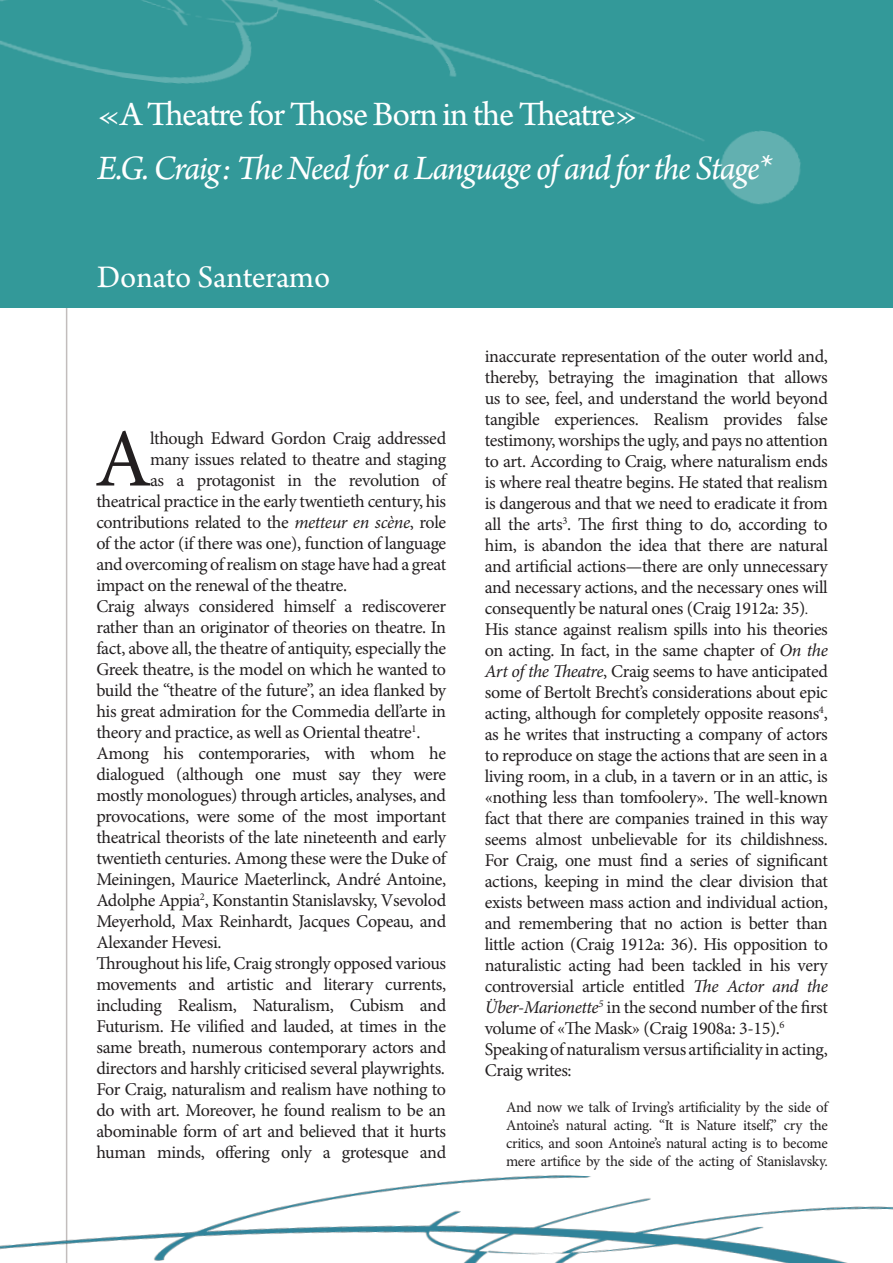
<style>
.page{position:relative;width:893px;height:1263px;background:#fff}
.page>*{position:absolute;margin:0;border:0;box-sizing:border-box;transform-origin:0 0}
.t1{font:82.65px "Minion Pro";color:#231f20}
.t2{font:italic 36px "Arno Pro";letter-spacing:-.035em;color:#fff}
.t3{font:36px "Arno Pro";letter-spacing:-.03em;color:#fff}
.t4{font:33px "Arno Pro";letter-spacing:-.005em;color:#fff}
.t5{font:18px/21px "Minion Pro";letter-spacing:-.02em;color:#231f20}
.t6{font:15px/18px "Minion Pro";letter-spacing:-.02em;color:#231f20;text-align:justify}
.s1{font-style:italic}
.s2{font-size:15px}
</style>
<div class="page">
<hr style="left:66px;top:93px;width:1px;height:1170px;background:#c2bdbc">
<div style="left:0;top:0;width:893px;height:307px;background:#399"></div>
<img style="left:0;top:1148px;width:893px;height:115px">
<img style="left:0;top:0;width:801px;height:205px">
<h2 class="t3" style="left:97px;top:93px;width:542px">«A Theatre for Those Born in the Theatre»</h2>
<h2 class="t2" style="left:97px;top:147px;width:676px">E.G. Craig: The Need for a Language of and for the Stage*</h2>
<h3 class="t4" style="left:97px;top:258px;width:235px">Donato Santeramo</h3>
<h1 class="t1" style="left:95px;top:404px;width:59px">A</h1>
<p class="t5" style="left:150px;top:427px;width:298px">lthough Edward Gordon Craig addressed</p>
<p class="t5" style="left:150px;top:448px;width:298px">many issues related to theatre and staging</p>
<p class="t5" style="left:150px;top:469px;width:298px">as a protagonist in the revolution of</p>
<p class="t5" style="left:96px;top:490px;width:351px">theatrical practice in the early twentieth century, his</p>
<p class="t5" style="left:96px;top:511px;width:351px">contributions related to the <span class="s1">metteur en scène</span>, role</p>
<p class="t5" style="left:96px;top:532px;width:351px">of the actor (if there was one), function of language</p>
<p class="t5" style="left:96px;top:553px;width:351px">and overcoming of realism on stage have had a great</p>
<p class="t5" style="left:96px;top:574px;width:252px">impact on the renewal of the theatre.</p>
<p class="t5" style="left:96px;top:595px;width:351px">Craig always considered himself a rediscoverer</p>
<p class="t5" style="left:96px;top:616px;width:351px">rather than an originator of theories on theatre. In</p>
<p class="t5" style="left:96px;top:637px;width:351px">fact, above all, the theatre of antiquity, especially the</p>
<p class="t5" style="left:96px;top:658px;width:351px">Greek theatre, is the model on which he wanted to</p>
<p class="t5" style="left:96px;top:679px;width:351px">build the “theatre of the future”, an idea flanked by</p>
<p class="t5" style="left:96px;top:700px;width:351px">his great admiration for the Commedia dell’arte in</p>
<p class="t5" style="left:96px;top:721px;width:326px">theory and practice, as well as Oriental theatre<sup>1</sup>.</p>
<p class="t5" style="left:96px;top:742px;width:351px">Among his contemporaries, with whom he</p>
<p class="t5" style="left:96px;top:763px;width:351px">dialogued (although one must say they were</p>
<p class="t5" style="left:96px;top:784px;width:351px">mostly monologues) through articles, analyses, and</p>
<p class="t5" style="left:96px;top:805px;width:351px">provocations, were some of the most important</p>
<p class="t5" style="left:96px;top:826px;width:351px">theatrical theorists of the late nineteenth and early</p>
<p class="t5" style="left:96px;top:847px;width:351px">twentieth centuries. Among these were the Duke of</p>
<p class="t5" style="left:96px;top:868px;width:351px">Meiningen, Maurice Maeterlinck, André Antoine,</p>
<p class="t5" style="left:96px;top:889px;width:351px">Adolphe Appia<sup>2</sup>, Konstantin Stanislavsky, Vsevolod</p>
<p class="t5" style="left:96px;top:910px;width:351px">Meyerhold, Max Reinhardt, Jacques Copeau, and</p>
<p class="t5" style="left:96px;top:931px;width:127px">Alexander Hevesi.</p>
<p class="t5" style="left:96px;top:952px;width:351px">Throughout his life, Craig strongly opposed various</p>
<p class="t5" style="left:96px;top:973px;width:351px">movements and artistic and literary currents,</p>
<p class="t5" style="left:96px;top:994px;width:351px">including Realism, Naturalism, Cubism and</p>
<p class="t5" style="left:96px;top:1015px;width:351px">Futurism. He vilified and lauded, at times in the</p>
<p class="t5" style="left:96px;top:1036px;width:351px">same breath, numerous contemporary actors and</p>
<p class="t5" style="left:96px;top:1057px;width:350px">directors and harshly criticised several playwrights.</p>
<p class="t5" style="left:96px;top:1078px;width:351px">For Craig, naturalism and realism have nothing to</p>
<p class="t5" style="left:96px;top:1099px;width:351px">do with art. Moreover, he found realism to be an</p>
<p class="t5" style="left:96px;top:1120px;width:351px">abominable form of art and believed that it hurts</p>
<p class="t5" style="left:96px;top:1141px;width:351px">human minds, offering only a grotesque and</p>
<p class="t5" style="left:485px;top:346px;width:345px">inaccurate representation of the outer world and, thereby, betraying the imagination that allows us to see, feel, and understand the world beyond tangible experiences. Realism provides false testimony, worships the ugly, and pays no attention to art. According to Craig, where naturalism ends is where real theatre begins. He stated that realism is dangerous and that we need to eradicate it from all the arts<sup>3</sup>. The first thing to do, according to him, is abandon the idea that there are natural and artificial actions—there are only unnecessary and necessary actions, and the necessary ones will consequently be natural ones (Craig 1912a: 35)<span class="s2">.<br></span>His stance against realism spills into his theories on acting. In fact, in the same chapter of <span class="s1">On the Art of the Theatre</span>, Craig seems to have anticipated some of Bertolt Brecht’s considerations about epic acting, although for completely opposite reasons<sup>4</sup>, as he writes that instructing a company of actors to reproduce on stage the actions that are seen in a living room, in a club, in a tavern or in an attic, is «nothing less than tomfoolery». The well-known fact that there are companies trained in this way seems almost unbelievable for its childishness.<br>For Craig, one must find a series of significant actions, keeping in mind the clear division that exists between mass action and individual action, and remembering that no action is better than little action (Craig 1912a: 36). His opposition to naturalistic acting had been tackled in his very controversial article entitled <span class="s1">The Actor and the Über-Marionette</span><sup>5</sup> in the second number of the first volume of «The Mask» (Craig 1908a: 3-15).<sup>6<br></sup>Speaking of naturalism versus artificiality in acting, Craig writes:</p>
<p class="t6" style="left:506px;top:1098px;width:323px">And now we talk of Irving’s artificiality by the side of Antoine’s natural acting. “It is Nature itself,” cry the critics, and soon Antoine’s natural acting is to become mere artifice by the side of the acting of Stanislavsky.</p>
</div>
